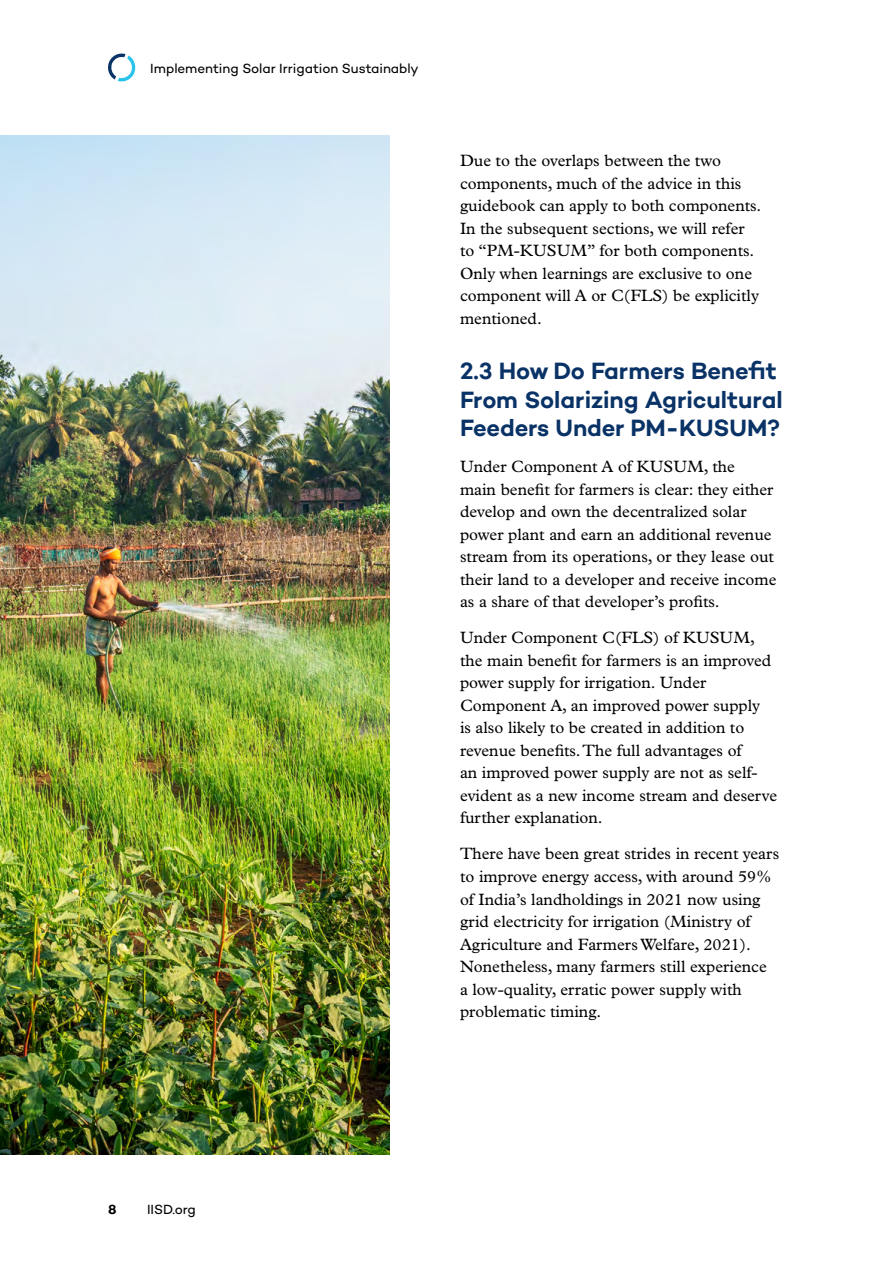
<style>
.page{position:relative;width:893px;height:1263px;background:#fff}
.page>*{position:absolute;margin:0;border:0;box-sizing:border-box;transform-origin:0 0}
.t1{font:600 24px/28.5px "Campton";letter-spacing:-.005em;color:#093266}
.t2{font:16.5px/22.5px "Plantin MT Pro";color:#000}
.t3{font:13.5px "Campton";letter-spacing:-.005em;color:#000}
.t4{font:600 13.5px "Campton";color:#000}
</style>
<div class="page">
<svg style="left:108px;top:53px;width:28px;height:29px"></svg>
<img style="left:0;top:135px;width:390px;height:1020px">
<p class="t3" style="left:150px;top:60px;width:270px">Implementing Solar Irrigation Sustainably</p>
<p class="t2" style="left:460px;top:150px;width:303px">Due to the overlaps between the two components, much of the advice in this guidebook can apply to both components.<br>In the subsequent sections, we will refer to “PM-KUSUM” for both components.<br>Only when learnings are exclusive to one component will A or C(FLS) be explicitly mentioned.</p>
<h2 class="t1" style="left:460px;top:356px;width:324px">2.3 How Do Farmers Benefit<br>From Solarizing Agricultural<br>Feeders Under PM-KUSUM?</h2>
<p class="t2" style="left:460px;top:456px;width:318px">Under Component A of KUSUM, the<br>main benefit for farmers is clear: they either develop and own the decentralized solar power plant and earn an additional revenue stream from its operations, or they lease out their land to a developer and receive income as a share of that developer’s profits.</p>
<p class="t2" style="left:460px;top:627px;width:319px">Under Component C(FLS) of KUSUM, the main benefit for farmers is an improved power supply for irrigation. Under Component A, an improved power supply<br>is also likely to be created in addition to revenue benefits. The full advantages of<br>an improved power supply are not as self&shy;evident as a new income stream and deserve further explanation.</p>
<p class="t2" style="left:460px;top:843px;width:321px">There have been great strides in recent years to improve energy access, with around 59% of India’s landholdings in 2021 now using grid electricity for irrigation (Ministry of Agriculture and Farmers Welfare, 2021).<br>Nonetheless, many farmers still experience<br>a low-quality, erratic power supply with problematic timing.</p>
<p class="t4" style="left:108px;top:1201px;width:10px">8</p>
<p class="t3" style="left:147px;top:1201px;width:50px">IISD.org</p>
</div>
